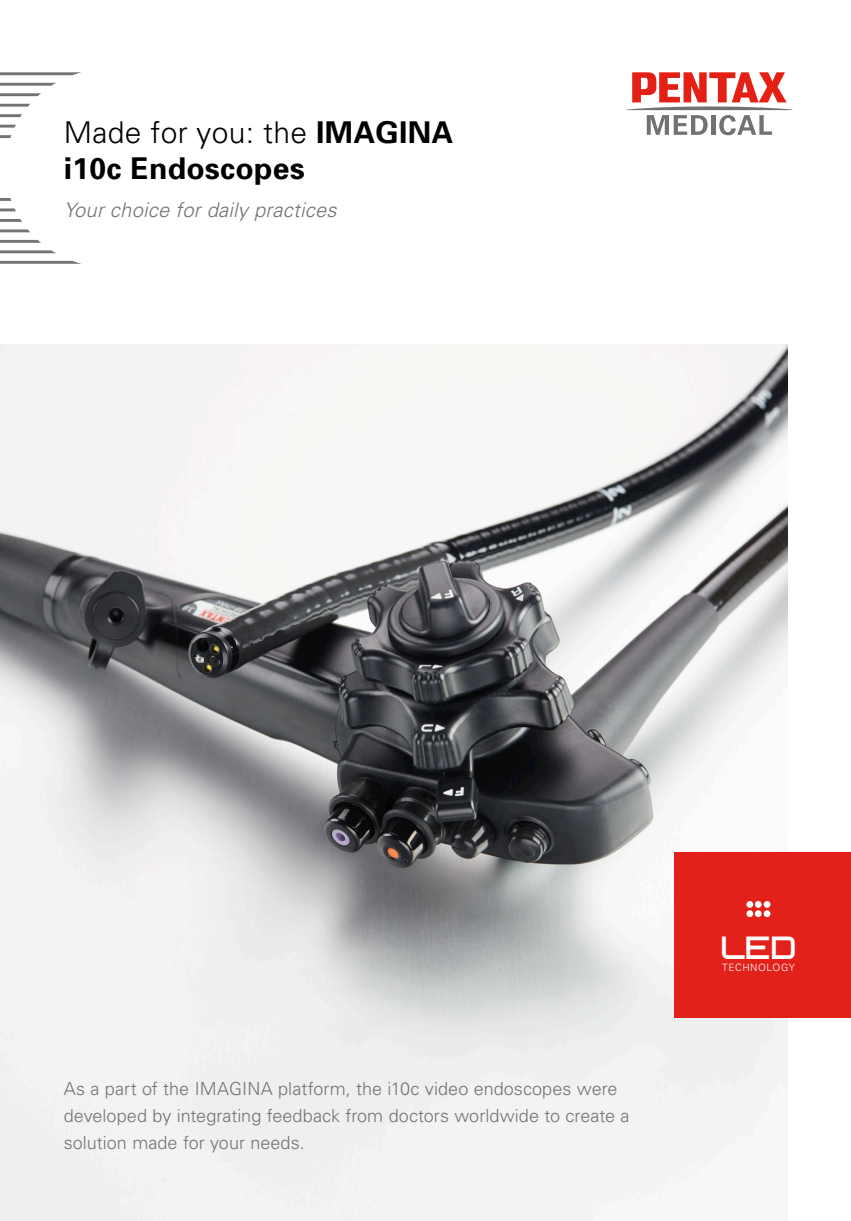
<style>
.page{position:relative;width:851px;height:1221px;background:#fff}
.page>*{position:absolute;margin:0;border:0;box-sizing:border-box;transform-origin:0 0}
.Titel_Sub_17_24{font:34.2px "Flotsam Smart";color:#fff}
.Titel_Head_38_46{font:300 30px "Univers";letter-spacing:.01em;color:#000}
.Titel_Head_38_46-2{font:700 30px "Univers";letter-spacing:.01em;color:#000}
.Sub_17_45{font:italic 300 20.25px "Univers";letter-spacing:.01em;color:#747373}
.Introtext_Titel_11_1{font:300 18px/27px "Univers";color:#747373}
.Titel_Sub_17_24-2{font:300 10.2px "Univers";letter-spacing:.05em;color:#fff}
.s1{font-weight:700}
</style>
<div class="page">
<img style="left:0;top:344px;width:787px;height:876px">
<svg style="left:626px;top:72px;width:166px;height:63px"></svg>
<svg style="left:0;top:72px;width:81px;height:3px"></svg>
<svg style="left:0;top:83px;width:56px;height:3px"></svg>
<svg style="left:0;top:93px;width:41px;height:3px"></svg>
<svg style="left:0;top:104px;width:30px;height:3px"></svg>
<svg style="left:0;top:114px;width:22px;height:3px"></svg>
<svg style="left:0;top:125px;width:16px;height:3px"></svg>
<svg style="left:0;top:135px;width:11px;height:3px"></svg>
<svg style="left:0;top:198px;width:11px;height:3px"></svg>
<svg style="left:0;top:208px;width:16px;height:3px"></svg>
<svg style="left:0;top:219px;width:22px;height:3px"></svg>
<svg style="left:0;top:229px;width:30px;height:3px"></svg>
<svg style="left:0;top:240px;width:41px;height:3px"></svg>
<svg style="left:0;top:250px;width:56px;height:3px"></svg>
<svg style="left:0;top:261px;width:81px;height:3px"></svg>
<div style="left:674px;top:852px;width:176px;height:165px;background:#e3211b"></div>
<div style="left:746px;top:910px;width:7px;height:7px;background:#fff;border-radius:50%"></div>
<div style="left:746px;top:901px;width:7px;height:6px;background:#fff;border-radius:50%"></div>
<svg style="left:754px;top:901px;width:7px;height:6px"></svg>
<div style="left:763px;top:901px;width:7px;height:6px;background:#fff;border-radius:50%"></div>
<div style="left:754px;top:910px;width:7px;height:7px;background:#fff;border-radius:50%"></div>
<div style="left:763px;top:910px;width:7px;height:7px;background:#fff;border-radius:50%"></div>
<p class="Titel_Head_38_46" style="left:64px;top:114px;width:390px">Made for you: the <span class="s1">IMAGINA</span></p>
<p class="Titel_Head_38_46-2" style="left:64px;top:150px;width:242px">i10c Endoscopes</p>
<p class="Sub_17_45" style="left:64px;top:197px;width:274px">Your choice for daily practices</p>
<p class="Introtext_Titel_11_1" style="left:64px;top:1074px;width:567px">As a part of the IMAGINA platform, the i10c video endoscopes were developed by integrating feedback from doctors worldwide to create a solution made for your needs.</p>
<p class="Titel_Sub_17_24" style="left:722px;top:928px;width:78px">leD</p>
<p class="Titel_Sub_17_24-2" style="left:722px;top:961px;width:74px">TECHNOLOGY</p>
</div>
